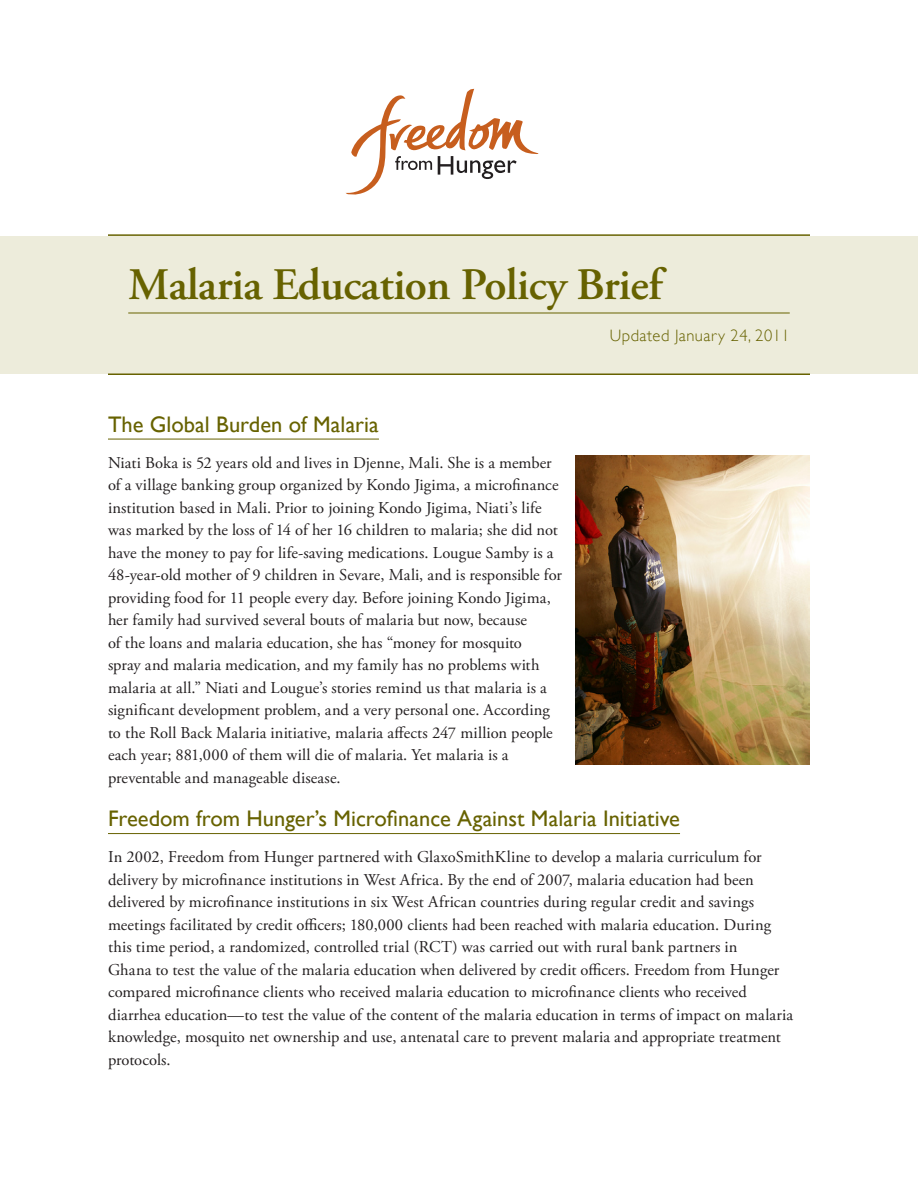
<style>
.page{position:relative;width:918px;height:1188px;background:#fff}
.page>*{position:absolute;margin:0;border:0;box-sizing:border-box;transform-origin:0 0}
.t1{font:600 45px "Adobe Garamond Pro";letter-spacing:-.01em;color:#676200}
.t2{font:22.5px "Gill Sans";color:#676200}
.t3{font:16.5px/22.5px "Adobe Garamond Pro";letter-spacing:.005em;color:#231f20}
.t4{font:300 16.5px "Gill Sans";letter-spacing:.03em;color:#676200}
</style>
<div class="page">
<hr style="left:108px;top:439px;width:271px;height:1px;background:#676200">
<hr style="left:108px;top:833px;width:572px;height:1px;background:#676200">
<div style="left:0;top:236px;width:918px;height:138px;background:#edecdb"></div>
<hr style="left:108px;top:374px;width:702px;height:1px;background:#676200">
<hr style="left:108px;top:234px;width:702px;height:2px;background:#676200">
<hr style="left:128px;top:313px;width:662px;height:1px;background:#676200">
<svg style="left:346px;top:89px;width:192px;height:106px"></svg>
<img style="left:576px;top:455px;width:234px;height:309px">
<h1 class="t1" style="left:128px;top:258px;width:535px">Malaria Education Policy Brief</h1>
<p class="t4" style="left:610px;top:326px;width:181px">Updated January 24, 2011</p>
<h2 class="t2" style="left:108px;top:411px;width:272px">The Global Burden of Malaria</h2>
<p class="t3" style="left:108px;top:452px;width:455px">Niati Boka is 52 years old and lives in Djenne, Mali. She is a member of a village banking group organized by Kondo Jigima, a microfinance institution based in Mali. Prior to joining Kondo Jigima, Niati’s life was marked by the loss of 14 of her 16 children to malaria; she did not have the money to pay for life-saving medications. Lougue Samby is a 48-year-old mother of 9 children in Sevare, Mali, and is responsible for providing food for 11 people every day. Before joining Kondo Jigima, her family had survived several bouts of malaria but now, because<br>of the loans and malaria education, she has “money for mosquito<br>spray and malaria medication, and my family has no problems with malaria at all.” Niati and Lougue’s stories remind us that malaria is a significant development problem, and a very personal one. According to the Roll Back Malaria initiative, malaria affects 247 million people each year; 881,000 of them will die of malaria. Yet malaria is a preventable and manageable disease.</p>
<h2 class="t2" style="left:108px;top:805px;width:573px">Freedom from Hunger’s Microfinance Against Malaria Initiative</h2>
<p class="t3" style="left:108px;top:846px;width:687px">In 2002, Freedom from Hunger partnered with GlaxoSmithKline to develop a malaria curriculum for delivery by microfinance institutions in West Africa. By the end of 2007, malaria education had been delivered by microfinance institutions in six West African countries during regular credit and savings meetings facilitated by credit officers; 180,000 clients had been reached with malaria education. During this time period, a randomized, controlled trial (RCT) was carried out with rural bank partners in<br>Ghana to test the value of the malaria education when delivered by credit officers. Freedom from Hunger compared microfinance clients who received malaria education to microfinance clients who received diarrhea education—to test the value of the content of the malaria education in terms of impact on malaria knowledge, mosquito net ownership and use, antenatal care to prevent malaria and appropriate treatment protocols.</p>
</div>
